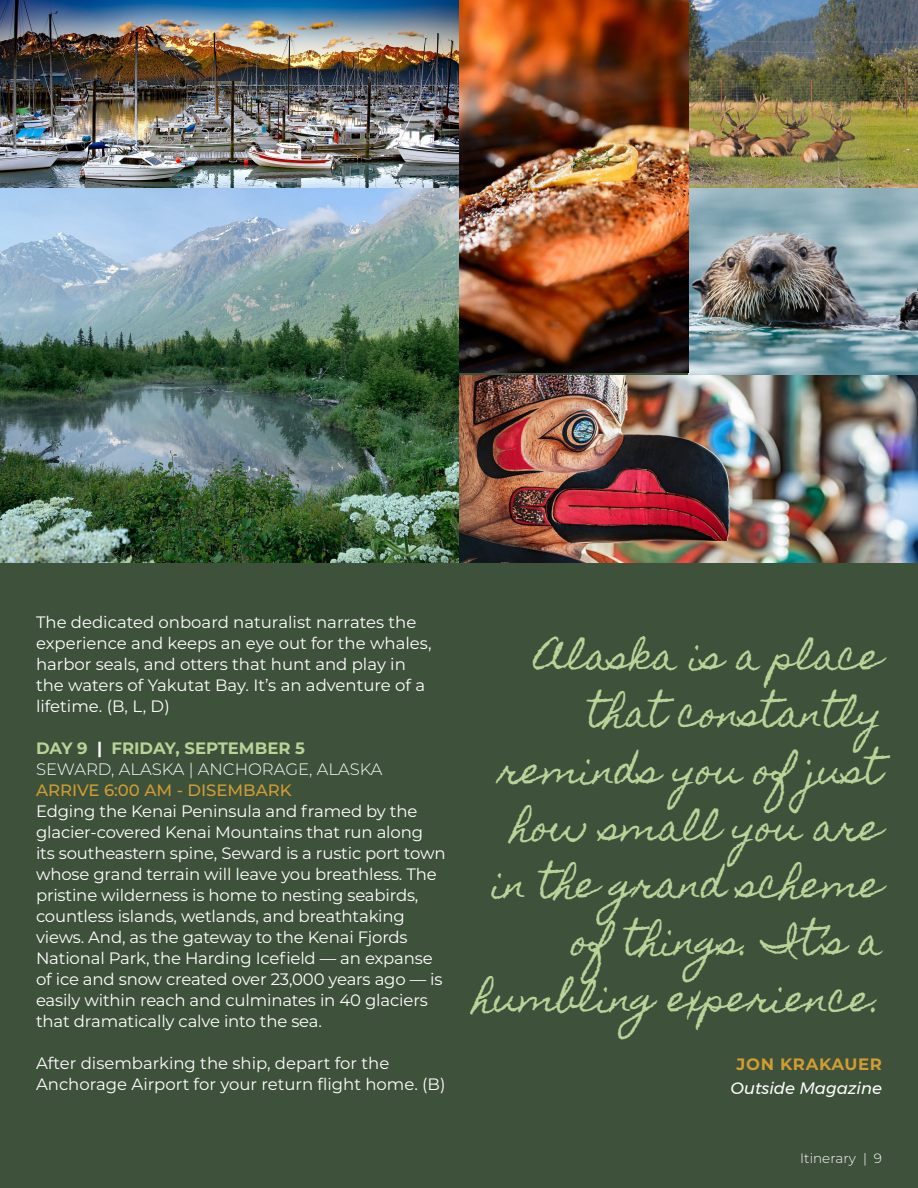
<style>
.page{position:relative;width:918px;height:1188px;background:#3e513b}
.page>*{position:absolute;margin:0;border:0;box-sizing:border-box;transform-origin:0 0}
.t1{font:36px/57px "Homemade Apple";color:#b9d398;text-align:right}
.t2{font:16.5px/21px "Montserrat";letter-spacing:-.01em;color:#fff}
.t3{font:300 16.5px "Montserrat";color:#fff}
.t4{font:700 16.5px "Montserrat";color:#b9d398}
.t5{font:500 16.5px "Montserrat";color:#cf9d32}
.t6{font:italic 16.5px "Montserrat";color:#fff}
.t7{font:700 16.5px "Montserrat";letter-spacing:.04em;color:#cf9d32}
.t8{font:300 13.5px "Montserrat";color:#fff}
.s1{color:#fff}
</style>
<div class="page">
<img style="left:688px;top:0;width:230px;height:375px">
<img style="left:0;top:0;width:459px;height:563px">
<img style="left:459px;top:0;width:229px;height:372px">
<img style="left:459px;top:375px;width:459px;height:188px">
<p class="t2" style="left:36px;top:611px;width:397px">The dedicated onboard naturalist narrates the experience and keeps an eye out for the whales, harbor seals, and otters that hunt and play in the waters of Yakutat Bay. It’s an adventure of a lifetime. (B, L, D)</p>
<p class="t4" style="left:36px;top:736px;width:271px">DAY 9 <span class="s1">|</span> FRIDAY, SEPTEMBER 5</p>
<p class="t3" style="left:36px;top:758px;width:348px">SEWARD, ALASKA | ANCHORAGE, ALASKA</p>
<p class="t5" style="left:36px;top:779px;width:257px">ARRIVE 6:00 AM - DISEMBARK</p>
<p class="t2" style="left:36px;top:800px;width:411px">Edging the Kenai Peninsula and framed by the glacier-covered Kenai Mountains that run along its southeastern spine, Seward is a rustic port town whose grand terrain will leave you breathless. The pristine wilderness is home to nesting seabirds, countless islands, wetlands, and breathtaking views. And, as the gateway to the Kenai Fjords National Park, the Harding Icefield — an expanse of ice and snow created over 23,000 years ago — is easily within reach and culminates in 40 glaciers that dramatically calve into the sea.</p>
<p class="t2" style="left:36px;top:1052px;width:411px">After disembarking the ship, depart for the<br>Anchorage Airport for your return flight home. (B)</p>
<p class="t1" style="left:536px;top:628px;width:348px">Alaska is a place that constantly</p>
<p class="t1" style="left:474px;top:742px;width:410px">reminds you of just how small you are in the grand scheme of things. It’s a humbling experience.</p>
<p class="t7" style="left:737px;top:1053px;width:147px">JON KRAKAUER</p>
<p class="t6" style="left:731px;top:1076px;width:153px">Outside Magazine</p>
<p class="t8" style="left:800px;top:1149px;width:83px">Itinerary | 9</p>
</div>
